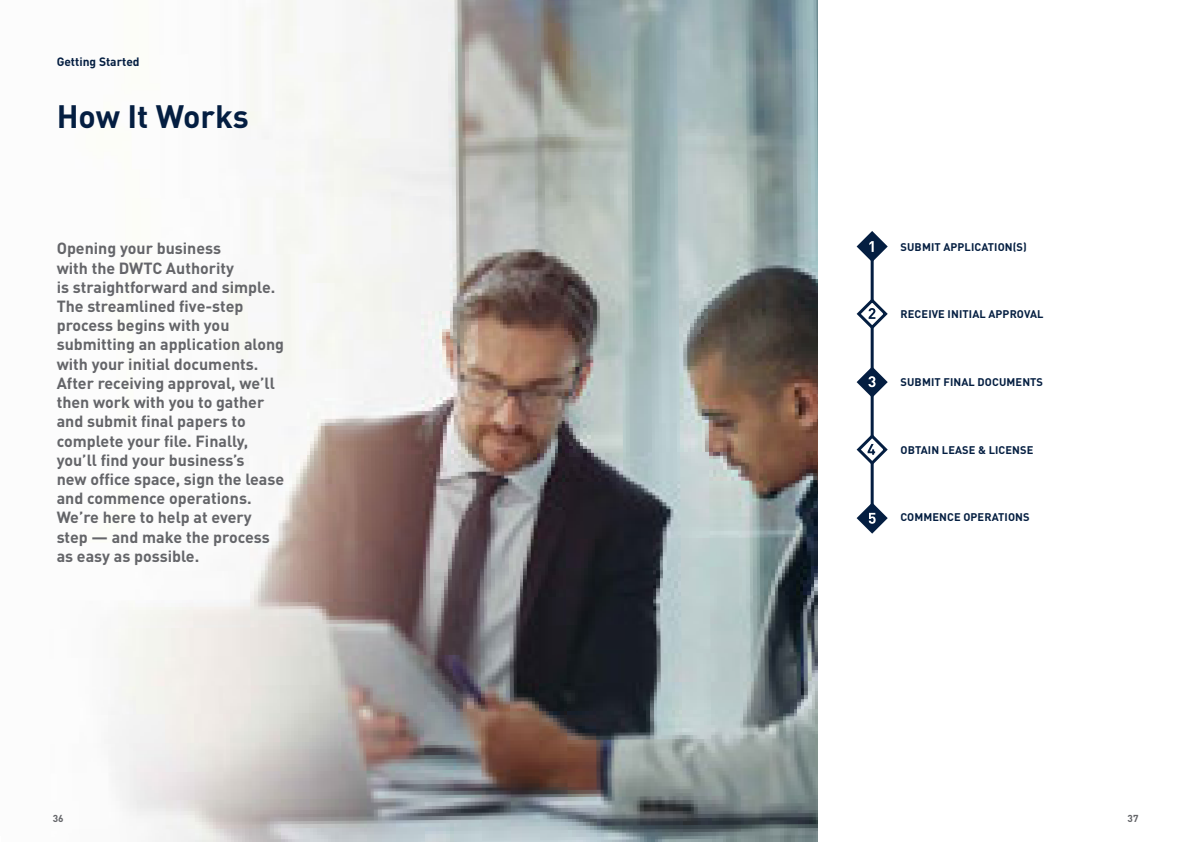
<style>
.page{position:relative;width:1191px;height:842px;background:#fff}
.page>*{position:absolute;margin:0;border:0;box-sizing:border-box;transform-origin:0 0}
.t1{font:700 32px "DIN Pro";color:#041e41}
.t2{font:700 16px/19.2px "DIN Pro";color:#646569}
.t3{font:700 12px "DIN Pro";color:#041e41}
.t4{font:700 11px "DIN Pro";letter-spacing:.01em;color:#041e41}
.t5{font:700 10px "DIN Pro";color:#646569}
</style>
<div class="page">
<img style="left:108px;top:0;width:709px;height:842px">
<hr style="left:870px;top:258px;width:3px;height:252px;background:#041e41">
<svg style="left:856px;top:231px;width:32px;height:33px"></svg>
<svg style="left:856px;top:296px;width:32px;height:36px"></svg>
<svg style="left:856px;top:364px;width:32px;height:36px"></svg>
<svg style="left:856px;top:432px;width:32px;height:35px"></svg>
<svg style="left:856px;top:500px;width:32px;height:34px"></svg>
<p class="t3" style="left:57px;top:53px;width:84px">Getting Started</p>
<h1 class="t1" style="left:57px;top:94px;width:194px">How It Works</h1>
<p class="t2" style="left:57px;top:238px;width:229px">Opening your business<br>with the DWTC Authority<br>is straightforward and simple.<br>The streamlined five-step process begins with you submitting an application along with your initial documents.<br>After receiving approval, we’ll then work with you to gather and submit final papers to complete your file. Finally, you’ll find your business’s<br>new office space, sign the lease and commence operations.<br>We’re here to help at every step — and make the process as easy as possible.</p>
<p class="t4" style="left:900px;top:239px;width:128px">SUBMIT APPLICATION(S)</p>
<p class="t4" style="left:900px;top:307px;width:145px">RECEIVE INITIAL APPROVAL</p>
<p class="t4" style="left:900px;top:374px;width:144px">SUBMIT FINAL DOCUMENTS</p>
<p class="t4" style="left:900px;top:442px;width:134px">OBTAIN LEASE &amp; LICENSE</p>
<p class="t4" style="left:900px;top:510px;width:131px">COMMENCE OPERATIONS</p>
<p class="t5" style="left:53px;top:811px;width:12px">36</p>
<p class="t5" style="left:1127px;top:811px;width:12px">37</p>
</div>
